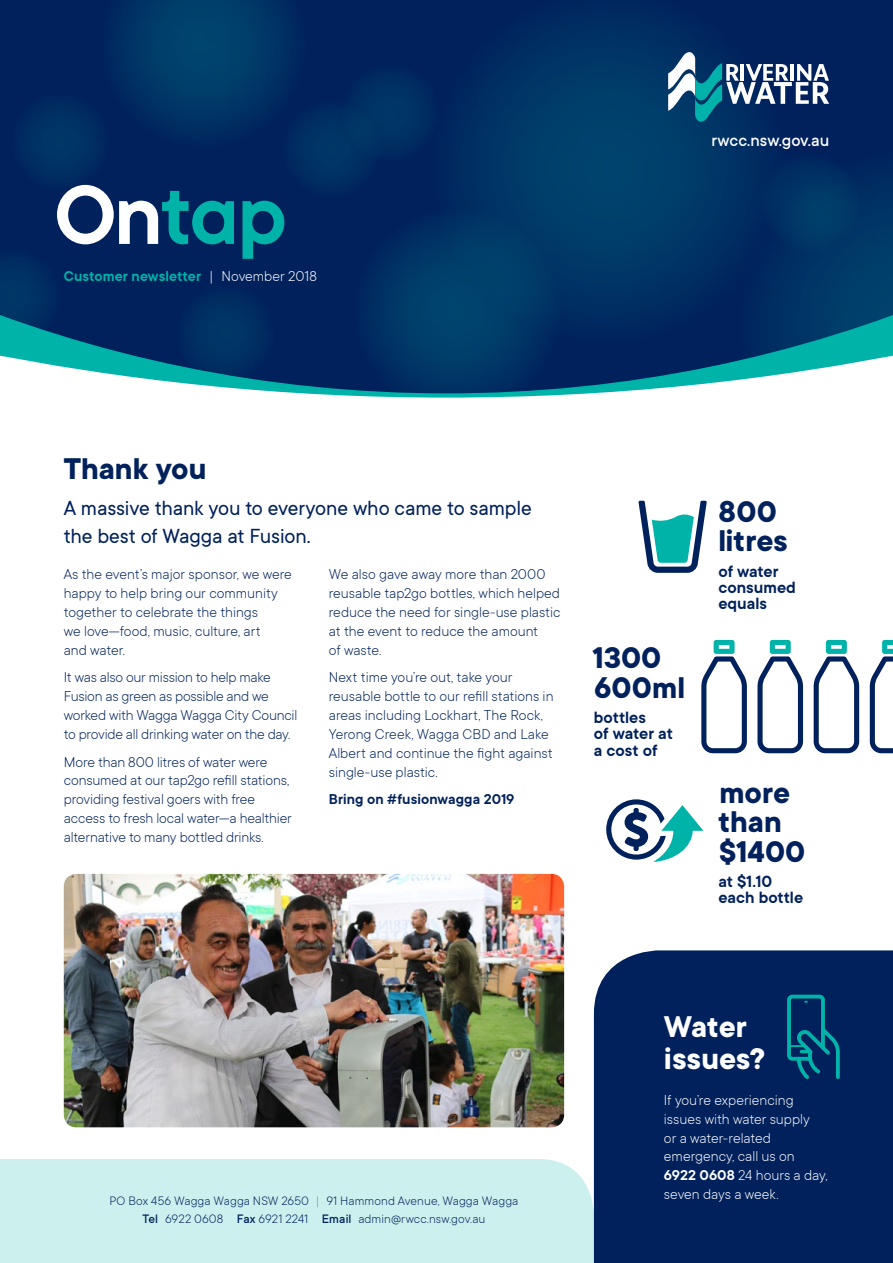
<style>
.page{position:relative;width:893px;height:1263px;background:#fff}
.page>*{position:absolute;margin:0;border:0;box-sizing:border-box;transform-origin:0 0}
.t1{font:600 93px "TT Commons";letter-spacing:-.03em;color:#00b3a8}
.t2{font:700 33px/29.7px "TT Commons";color:#00215c}
.t3{font:700 33px/31.3px "TT Commons";letter-spacing:-.005em;color:#fff}
.t4{font:22.5px/28.2px "TT Commons";letter-spacing:-.005em;color:#00215c}
.t5{font:500 18.45px "TT Commons";color:#fff}
.t6{font:600 18px/16.2px "TT Commons";color:#00215c}
.t7{font:300 15.75px/18.9px "TT Commons";letter-spacing:-.005em;color:#00215c}
.t8{font:300 15.75px/18.9px "TT Commons";color:#fff}
.t9{font:600 15.75px "TT Commons";letter-spacing:.005em;color:#00b3a8}
.t10{font:600 15.75px "TT Commons";letter-spacing:.005em;color:#00215c}
.t11{font:300 13.5px/17.5px "TT Commons";letter-spacing:.01em;color:#00215c;text-align:center}
.s1{color:#fff}
.s2{font-weight:300;color:#fff}
.s3{color:#00b3a8}
.s4{font-weight:500}
.s5{font-weight:600}
</style>
<div class="page">
<div style="left:0;top:1159px;width:594px;height:104px;background:#ccf0ee"></div>
<div style="left:594px;top:950px;width:299px;height:313px;background:#00215c"></div>
<svg style="left:0;top:0;width:893px;height:393px;background:#0c3568"></svg>
<svg style="left:429px;top:0;width:359px;height:346px;background:#003164"></svg>
<svg style="left:736px;top:145px;width:157px;height:248px;background:#1e5c80"></svg>
<svg style="left:353px;top:207px;width:208px;height:186px;background:#003466"></svg>
<svg style="left:0;top:247px;width:61px;height:99px;background:#004770"></svg>
<div style="left:342px;top:64px;width:98px;height:98px;background:#002e62;border-radius:50%"></div>
<div style="left:282px;top:100px;width:98px;height:98px;background:#003064;border-radius:50%"></div>
<div style="left:11px;top:92px;width:99px;height:99px;background:#002d62;border-radius:50%"></div>
<div style="left:176px;top:285px;width:99px;height:98px;background:#002e62;border-radius:50%"></div>
<div style="left:761px;top:153px;width:98px;height:98px;background:linear-gradient(to right,#002d62,#003867);border-radius:50%"></div>
<svg style="left:100px;top:0;width:208px;height:149px;background:#003164"></svg>
<svg style="left:668px;top:52px;width:161px;height:70px"></svg>
<img style="left:64px;top:874px;width:500px;height:253px">
<svg style="left:638px;top:501px;width:69px;height:72px"></svg>
<svg style="left:701px;top:640px;width:46px;height:113px"></svg>
<svg style="left:757px;top:640px;width:46px;height:113px"></svg>
<svg style="left:814px;top:640px;width:45px;height:113px"></svg>
<svg style="left:870px;top:640px;width:23px;height:113px"></svg>
<svg style="left:606px;top:799px;width:97px;height:63px"></svg>
<svg style="left:785px;top:993px;width:57px;height:89px;background:#00456e"></svg>
<h1 class="t1" style="left:54px;top:164px;width:234px"><span class="s1">On</span>tap</h1>
<p class="t9" style="left:64px;top:268px;width:255px">Customer newsletter <span class="s2">| November 2018</span></p>
<p class="t5" style="left:712px;top:131px;width:119px">rwcc.nsw.gov.au</p>
<h2 class="t2" style="left:64px;top:454px;width:144px">Thank you</h2>
<h3 class="t4" style="left:64px;top:494px;width:469px">A massive thank you to everyone who came to sample the best of Wagga at Fusion.</h3>
<p class="t7" style="left:64px;top:565px;width:230px">As the event’s major sponsor, we were happy to help bring our community together to celebrate the things<br>we love—food, music, culture, art<br>and water.</p>
<p class="t7" style="left:64px;top:668px;width:235px">It was also our mission to help make Fusion as green as possible and we worked with Wagga Wagga City Council to provide all drinking water on the day.</p>
<p class="t7" style="left:64px;top:752px;width:230px">More than 800 litres of water were consumed at our tap2go refill stations, providing festival goers with free access to fresh local water—a healthier alternative to many bottled drinks.</p>
<p class="t7" style="left:329px;top:565px;width:233px">We also gave away more than 2000 reusable tap2go bottles, which helped reduce the need for single-use plastic at the event to reduce the amount<br>of waste.</p>
<p class="t7" style="left:329px;top:668px;width:226px">Next time you’re out, take your reusable bottle to our refill stations in areas including Lockhart, The Rock, Yerong Creek, Wagga CBD and Lake Albert and continue the fight against single-use plastic.</p>
<p class="t10" style="left:329px;top:791px;width:187px">Bring on #fusionwagga 2019</p>
<h2 class="t2" style="left:593px;top:644px;width:94px">1300<br>600ml</h2>
<p class="t6" style="left:594px;top:710px;width:80px">bottles<br>of water at a cost of</p>
<h2 class="t2" style="left:718px;top:497px;width:71px">800 litres</h2>
<p class="t6" style="left:718px;top:563px;width:79px">of water consumed equals</p>
<h2 class="t2" style="left:718px;top:778px;width:89px">more than $1400</h2>
<p class="t6" style="left:718px;top:874px;width:86px">at $1.10 each bottle</p>
<p class="t11" style="left:109px;top:1192px;width:410px">PO Box 456 Wagga Wagga NSW 2650 <span class="s3">|</span> 91 Hammond Avenue, Wagga Wagga<br><span class="s4">Tel</span> 6922 0608 <span class="s4">Fax</span> 6921 2241 <span class="s4">Email</span> admin@rwcc.nsw.gov.au</p>
<h2 class="t3" style="left:664px;top:1012px;width:103px">Water issues?</h2>
<p class="t8" style="left:664px;top:1090px;width:165px">If you’re experiencing issues with water supply<br>or a water-related emergency, call us on<br><span class="s5">6922 0608</span> 24 hours a day, seven days a week.</p>
</div>
